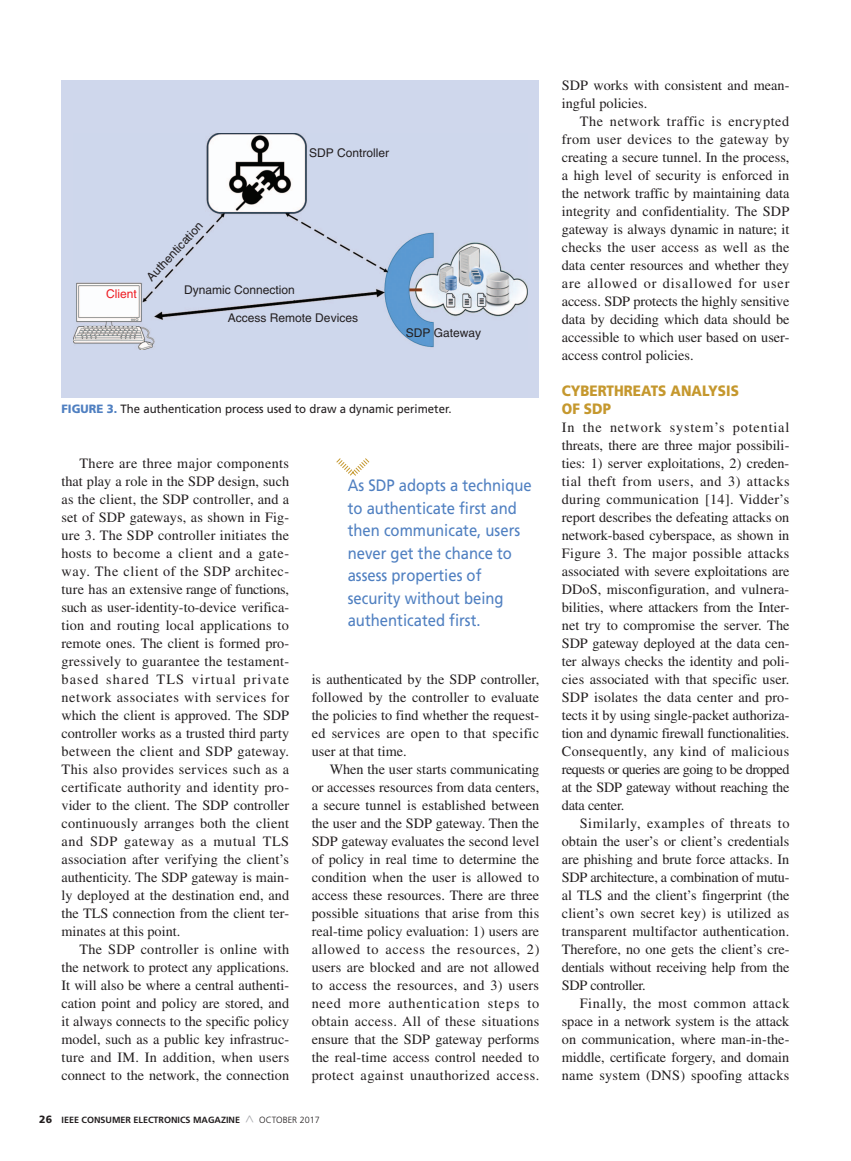
<style>
.page{position:relative;width:851px;height:1161px;background:#fff}
.page>*{position:absolute;margin:0;border:0;box-sizing:border-box;transform-origin:0 0}
.t1{font:16.5px/22.5px "Frutiger LT Std";color:#5080c1;scale:.9 1}
.t2{font:900 15px/18px "Frutiger LT Std";color:#c5982e;scale:.9 1}
.t3{font:14.25px/18px "Times LT Std";color:#231f20;text-align:justify}
.t4{font:12px "Helvetica";color:#231f20}
.t5{font:12px "Frutiger LT Std";color:#231f20;scale:.95 1}
.t6{font:900 12px "Frutiger LT Std";color:#5080c1;scale:.95 1}
.t7{font:12px "Helvetica";color:#ee1d23}
.t8{font:700 9px "Frutiger LT Std";color:#231f20}
.s1{font-weight:900;color:#5080c1}
.s2{font-weight:900;font-size:10.5px}
.s3{font-weight:300;font-stretch:condensed;font-size:15px;color:#a8a9ad}
.s4{font-weight:300}
</style>
<div class="page">
<div style="left:62px;top:80px;width:477px;height:318px;background:#cfd7ec"></div>
<img style="left:73px;top:133px;width:454px;height:217px">
<svg style="left:336px;top:458px;width:34px;height:18px"></svg>
<p class="t4" style="left:309px;top:145px;width:82px">SDP Controller</p>
<p class="t7" style="left:106px;top:286px;width:32px">Client</p>
<p class="t4" style="left:144px;top:274px;width:78px;rotate:-47deg">Authentication</p>
<p class="t4" style="left:184px;top:283px;width:112px">Dynamic Connection</p>
<p class="t4" style="left:228px;top:311px;width:132px">Access Remote Devices</p>
<p class="t4" style="left:406px;top:325px;width:77px">SDP Gateway</p>
<p class="t6" style="left:62px;top:401px;width:15px">FIGURE</p>
<p class="t5" style="left:107px;top:401px;width:364px"><span class="s1">3.</span> The authentication process used to draw a dynamic perimeter.</p>
<p class="t3" style="left:62px;top:454px;width:229px;text-indent:18px">There are three major components that play a role in the SDP design, such as the client, the SDP controller, and a set of SDP gateways, as shown in Fig&shy;ure 3. The SDP controller initiates the hosts to become a client and a gate&shy;way. The client of the SDP architec&shy;ture has an extensive range of functions, such as user-identity-to-device verifica&shy;tion and routing local applications to remote ones. The client is formed pro&shy;gressively to guarantee the testament&shy;based shared TLS virtual private network associates with services for which the client is approved. The SDP controller works as a trusted third party between the client and SDP gateway.<br>This also provides services such as a certificate authority and identity pro&shy;vider to the client. The SDP controller continuously arranges both the client and SDP gateway as a mutual TLS association after verifying the client’s authenticity. The SDP gateway is main&shy;ly deployed at the destination end, and the TLS connection from the client ter&shy;minates at this point.</p>
<p class="t3" style="left:62px;top:940px;width:229px;text-indent:18px">The SDP controller is online with the network to protect any applications.<br>It will also be where a central authenti&shy;cation point and policy are stored, and it always connects to the specific policy model, such as a public key infrastruc&shy;ture and IM. In addition, when users connect to the network, the connection</p>
<p class="t1" style="left:348px;top:474px;width:206px">As SDP adopts a technique to authenticate first and then communicate, users never get the chance to assess properties of security without being authenticated first.</p>
<p class="t3" style="left:312px;top:670px;width:229px">is authenticated by the SDP controller, followed by the controller to evaluate the policies to find whether the request&shy;ed services are open to that specific user at that time.</p>
<p class="t3" style="left:312px;top:760px;width:229px;text-indent:18px">When the user starts communicating or accesses resources from data centers, a secure tunnel is established between the user and the SDP gateway. Then the SDP gateway evaluates the second level of policy in real time to determine the condition when the user is allowed to access these resources. There are three possible situations that arise from this real-time policy evaluation: 1) users are allowed to access the resources, 2) users are blocked and are not allowed to access the resources, and 3) users need more authentication steps to obtain access. All of these situations ensure that the SDP gateway performs the real-time access control needed to protect against unauthorized access.</p>
<p class="t8" style="left:39px;top:1115px;width:282px"><span class="s2">26</span> IEEE CONSUMER ELECTRONICS MAGAZINE <span class="s3">^</span> <span class="s4">OCTOBER 2017</span></p>
<p class="t3" style="left:562px;top:76px;width:229px">SDP works with consistent and mean&shy;ingful policies.</p>
<p class="t3" style="left:562px;top:112px;width:229px;text-indent:18px">The network traffic is encrypted from user devices to the gateway by creating a secure tunnel. In the process, a high level of security is enforced in the network traffic by maintaining data integrity and confidentiality. The SDP gateway is always dynamic in nature; it checks the user access as well as the data center resources and whether they are allowed or disallowed for user access. SDP protects the highly sensitive data by deciding which data should be accessible to which user based on user&shy;access control policies.</p>
<p class="t2" style="left:561px;top:382px;width:198px">CYBERTHREATS ANALYSIS<br>OF SDP</p>
<p class="t3" style="left:561px;top:418px;width:229px">In the network system’s potential threats, there are three major possibili&shy;ties: 1) server exploitations, 2) creden&shy;tial theft from users, and 3) attacks during communication [14]. Vidder’s report describes the defeating attacks on network-based cyberspace, as shown in Figure 3. The major possible attacks associated with severe exploitations are DDoS, misconfiguration, and vulnera&shy;bilities, where attackers from the Inter&shy;net try to compromise the server. The SDP gateway deployed at the data cen&shy;ter always checks the identity and poli&shy;cies associated with that specific user.<br>SDP isolates the data center and pro&shy;tects it by using single-packet authoriza&shy;tion and dynamic firewall functionalities.<br>Consequently, any kind of malicious requests or queries are going to be dropped at the SDP gateway without reaching the data center.</p>
<p class="t3" style="left:561px;top:814px;width:229px;text-indent:18px">Similarly, examples of threats to obtain the user’s or client’s credentials are phishing and brute force attacks. In SDP architecture, a combination of mutu&shy;al TLS and the client’s fingerprint (the client’s own secret key) is utilized as transparent multifactor authentication.<br>Therefore, no one gets the client’s cre&shy;dentials without receiving help from the SDP controller.</p>
<p class="t3" style="left:561px;top:994px;width:229px;text-indent:18px">Finally, the most common attack space in a network system is the attack on communication, where man-in-the&shy;middle, certificate forgery, and domain name system (DNS) spoofing attacks</p>
</div>
